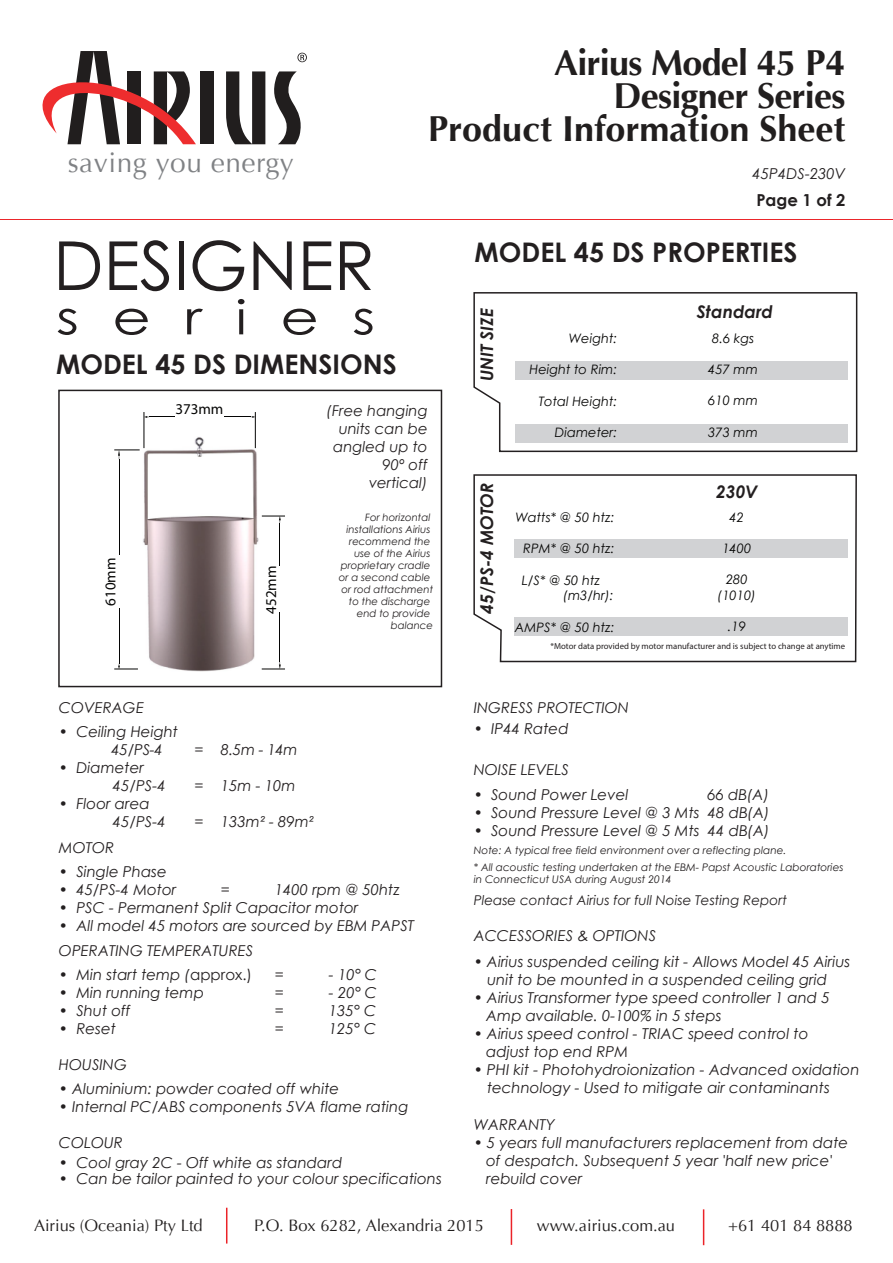
<style>
.page{position:relative;width:893px;height:1263px;background:#fff}
.page>*{position:absolute;margin:0;border:0;box-sizing:border-box;transform-origin:0 0}
.t1{font:700 36px/33px "Optima";letter-spacing:-.02em;color:#211e1e;text-align:right}
.t2{font:28.05px "Optima";letter-spacing:.02em;color:#808285}
.t3{font:700 27px "Century Gothic";color:#231f20}
.t4{font:italic 700 17.4px "Century Gothic";color:#231f20}
.t5{font:16.5px "Optima";color:#211e1e}
.t6{font:700 16.5px "Century Gothic";color:#231f20}
.t7{font:italic 15px/18px "Century Gothic";color:#231f20}
.t8{font:15px "Myriad Pro";color:#050504}
.t9{font:italic 14.85px/17.9px "Century Gothic";color:#231f20;text-align:right}
.t10{font:italic 13.5px "Century Gothic";color:#231f20}
.t11{font:italic 13.05px/15.6px "Century Gothic";color:#050504}
.t12{font:italic 10.5px/16.5px "Century Gothic";color:#231f20}
.t13{font:italic 10.2px/12px "Century Gothic";color:#231f20;text-align:right}
.t14{font:8.7px "Myriad Pro";color:#231f20}
.s1{font-style:normal}
</style>
<div class="page">
<hr style="left:1px;top:219px;width:892px;height:1px;background:#eb262b">
<svg style="left:59px;top:241px;width:41px;height:49px"></svg>
<svg style="left:109px;top:240px;width:60px;height:51px"></svg>
<hr style="left:179px;top:241px;width:4px;height:49px;background:#231f20">
<svg style="left:193px;top:240px;width:51px;height:51px"></svg>
<svg style="left:254px;top:241px;width:38px;height:49px"></svg>
<svg style="left:304px;top:241px;width:27px;height:49px"></svg>
<svg style="left:340px;top:241px;width:31px;height:49px"></svg>
<svg style="left:58px;top:309px;width:18px;height:26px"></svg>
<svg style="left:115px;top:309px;width:33px;height:26px"></svg>
<svg style="left:187px;top:309px;width:16px;height:25px"></svg>
<svg style="left:238px;top:299px;width:7px;height:35px"></svg>
<svg style="left:283px;top:309px;width:33px;height:26px"></svg>
<svg style="left:354px;top:309px;width:18px;height:26px"></svg>
<div style="left:58px;top:390px;width:384px;height:297px;border:2px solid #231f20"></div>
<img style="left:143px;top:436px;width:116px;height:235px">
<hr style="left:119px;top:459px;width:1px;height:96px;background:#050504">
<hr style="left:280px;top:523px;width:1px;height:42px;background:#050504">
<hr style="left:119px;top:608px;width:1px;height:56px;background:#050504">
<hr style="left:280px;top:612px;width:1px;height:50px;background:#050504">
<svg style="left:114px;top:664px;width:24px;height:6px"></svg>
<svg style="left:114px;top:450px;width:26px;height:9px"></svg>
<hr style="left:144px;top:412px;width:1px;height:36px;background:#050504">
<hr style="left:255px;top:412px;width:1px;height:36px;background:#050504">
<svg style="left:262px;top:516px;width:23px;height:7px"></svg>
<svg style="left:262px;top:662px;width:23px;height:8px"></svg>
<svg style="left:144px;top:416px;width:31px;height:2px"></svg>
<svg style="left:224px;top:416px;width:31px;height:2px"></svg>
<div style="left:201px;top:71px;width:13px;height:73px;background:#211e1e"></div>
<svg style="left:226px;top:71px;width:39px;height:73px"></svg>
<svg style="left:274px;top:71px;width:27px;height:73px"></svg>
<svg style="left:42px;top:51px;width:154px;height:93px"></svg>
<svg style="left:297px;top:53px;width:10px;height:9px"></svg>
<hr style="left:226px;top:1208px;width:1px;height:35px;background:#eb2328">
<hr style="left:511px;top:1209px;width:1px;height:36px;background:#eb2328">
<hr style="left:703px;top:1209px;width:1px;height:36px;background:#eb2328">
<svg style="left:473px;top:292px;width:385px;height:161px"></svg>
<svg style="left:473px;top:474px;width:384px;height:189px"></svg>
<h2 class="t2" style="left:68px;top:146px;width:228px">saving you energy</h2>
<h1 class="t1" style="left:428px;top:47px;width:419px">Airius Model 45 P4<br>Designer Series<br>Product Information Sheet</h1>
<p class="t7" style="left:753px;top:164px;width:94px">45P4DS-230V</p>
<p class="t6" style="left:756px;top:190px;width:91px">Page 1 of 2</p>
<h3 class="t3" style="left:475px;top:235px;width:324px">MODEL 45 DS PROPERTIES</h3>
<h3 class="t3" style="left:56px;top:348px;width:342px">MODEL 45 DS DIMENSIONS</h3>
<p class="t8" style="left:175px;top:399px;width:50px">373mm</p>
<p class="t8" style="left:101px;top:606px;width:50px;rotate:-90deg">610mm</p>
<p class="t8" style="left:262px;top:614px;width:50px;rotate:-90deg">452mm</p>
<p class="t9" style="left:327px;top:402px;width:103px">(Free hanging units can be angled up to<br>90º off vertical)</p>
<p class="t13" style="left:339px;top:511px;width:96px">For horizontal installations Airius recommend the use of the Airius proprietary cradle or a second cable or rod attachment to the discharge end to provide balance</p>
<p class="t7" style="left:59px;top:698px;width:87px">COVERAGE</p>
<p class="t7" style="left:112px;top:722px;width:68px;text-indent:-53px">• Ceiling Height<br>45/PS-4</p>
<p class="t7" style="left:113px;top:758px;width:54px;text-indent:-54px">• Diameter<br>45/PS-4</p>
<p class="t7" style="left:113px;top:794px;width:54px;text-indent:-54px">• Floor area<br>45/PS-4</p>
<p class="t7" style="left:194px;top:740px;width:105px">= 8.5m - 14m</p>
<p class="t7" style="left:194px;top:776px;width:103px">= 15m - 10m</p>
<p class="t7" style="left:194px;top:812px;width:121px">= 133m² - 89m²</p>
<p class="t7" style="left:59px;top:838px;width:57px">MOTOR</p>
<p class="t7" style="left:59px;top:862px;width:109px">• Single Phase</p>
<p class="t7" style="left:59px;top:880px;width:119px">• 45/PS-4 Motor</p>
<p class="t7" style="left:221px;top:880px;width:11px">=</p>
<p class="t7" style="left:275px;top:880px;width:126px">1400 rpm @ 50htz</p>
<p class="t7" style="left:59px;top:898px;width:301px">• PSC - Permanent Split Capacitor motor</p>
<p class="t7" style="left:59px;top:912px;width:357px;line-height:25.5px">• All model 45 motors are sourced by EBM PAPST<br>OPERATING TEMPERATURES</p>
<p class="t7" style="left:59px;top:965px;width:195px">• Min start temp (<span class="s1">approx.)</span></p>
<p class="t7" style="left:275px;top:965px;width:11px">=</p>
<p class="t7" style="left:329px;top:965px;width:50px">- 10° C</p>
<p class="t7" style="left:59px;top:983px;width:146px">• Min running temp</p>
<p class="t7" style="left:275px;top:983px;width:11px">=</p>
<p class="t7" style="left:329px;top:983px;width:50px">- 20° C</p>
<p class="t7" style="left:59px;top:1001px;width:73px">• Shut off</p>
<p class="t7" style="left:275px;top:1001px;width:11px">=</p>
<p class="t7" style="left:329px;top:1001px;width:49px">135° C</p>
<p class="t7" style="left:59px;top:1019px;width:58px">• Reset</p>
<p class="t7" style="left:275px;top:1019px;width:11px">=</p>
<p class="t7" style="left:329px;top:1019px;width:49px">125° C</p>
<p class="t7" style="left:59px;top:1055px;width:70px">HOUSING</p>
<p class="t7" style="left:59px;top:1079px;width:282px">• Aluminium: powder coated off white</p>
<p class="t7" style="left:59px;top:1097px;width:351px">• Internal PC/ABS components 5VA flame rating</p>
<p class="t7" style="left:59px;top:1133px;width:66px">COLOUR</p>
<p class="t7" style="left:59px;top:1153px;width:285px">• Cool gray 2C - Off white as standard</p>
<p class="t7" style="left:59px;top:1169px;width:384px">• Can be tailor painted to your colour specifications</p>
<p class="t4" style="left:476px;top:381px;width:74px;rotate:-90deg">UNIT SIZE</p>
<p class="t4" style="left:475px;top:613px;width:132px;rotate:-90deg">45/PS-4 MOTOR</p>
<p class="t11" style="left:569px;top:330px;width:50px">Weight:</p>
<p class="t11" style="left:529px;top:362px;width:89px">Height to Rim:</p>
<p class="t11" style="left:539px;top:393px;width:80px">Total Height:</p>
<p class="t11" style="left:555px;top:424px;width:64px">Diameter:</p>
<p class="t11" style="left:515px;top:509px;width:100px">Watts* @ 50 htz:</p>
<p class="t11" style="left:523px;top:541px;width:93px">RPM* @ 50 htz:</p>
<p class="t11" style="left:563px;top:572px;width:52px;text-indent:-41px">L/S* @ 50 htz (m3/hr):</p>
<p class="t11" style="left:515px;top:619px;width:101px">AMPS* @ 50 htz:</p>
<p class="t4" style="left:697px;top:301px;width:78px">Standard</p>
<p class="t11" style="left:712px;top:330px;width:44px">8.6 kgs</p>
<p class="t11" style="left:708px;top:361px;width:51px">457 mm</p>
<p class="t11" style="left:708px;top:393px;width:51px">610 mm</p>
<p class="t11" style="left:708px;top:424px;width:51px">373 mm</p>
<p class="t4" style="left:716px;top:480px;width:43px">230V</p>
<p class="t11" style="left:730px;top:509px;width:16px">42</p>
<p class="t11" style="left:722px;top:540px;width:30px">1400</p>
<p class="t11" style="left:718px;top:572px;width:40px;text-align:center">280 (1010)</p>
<p class="t11" style="left:728px;top:619px;width:20px">.19</p>
<p class="t14" style="left:550px;top:641px;width:296px">*Motor data provided by motor manufacturer and is subject to change at anytime</p>
<p class="t7" style="left:474px;top:698px;width:157px">INGRESS PROTECTION</p>
<p class="t7" style="left:474px;top:719px;width:96px">• IP44 Rated</p>
<p class="t7" style="left:474px;top:760px;width:97px">NOISE LEVELS</p>
<p class="t7" style="left:474px;top:785px;width:156px">• Sound Power Level</p>
<p class="t7" style="left:707px;top:785px;width:63px">66 dB(A)</p>
<p class="t7" style="left:474px;top:803px;width:298px">• Sound Pressure Level @ 3 Mts 48 dB(A)</p>
<p class="t7" style="left:474px;top:821px;width:298px">• Sound Pressure Level @ 5 Mts 44 dB(A)</p>
<p class="t12" style="left:474px;top:842px;width:371px">Note: A typical free field environment over a reflecting plane.<br>* All acoustic testing undertaken at the EBM- Papst Acoustic Laboratories</p>
<p class="t12" style="left:474px;top:870px;width:199px">in Connecticut USA during August 2014</p>
<p class="t10" style="left:474px;top:892px;width:315px">Please contact Airius for full Noise Testing Report</p>
<p class="t7" style="left:474px;top:926px;width:184px">ACCESSORIES &amp; OPTIONS</p>
<p class="t7" style="left:487px;top:952px;width:365px;text-indent:-13px">• Airius suspended ceiling kit - Allows Model 45 Airius unit to be mounted in a suspended ceiling grid</p>
<p class="t7" style="left:486px;top:988px;width:345px;text-indent:-12px">• Airius Transformer type speed controller 1 and 5<br>Amp available. 0-100% in 5 steps</p>
<p class="t7" style="left:486px;top:1024px;width:324px;text-indent:-12px">• Airius speed control - TRIAC speed control to adjust top end RPM</p>
<p class="t7" style="left:487px;top:1060px;width:374px;text-indent:-13px">• PHI kit - Photohydroionization - Advanced oxidation technology - Used to mitigate air contaminants</p>
<p class="t7" style="left:474px;top:1115px;width:83px">WARRANTY</p>
<p class="t7" style="left:486px;top:1133px;width:363px;text-indent:-12px">• 5 years full manufacturers replacement from date of despatch. Subsequent 5 year 'half new price' rebuild cover</p>
<p class="t5" style="left:34px;top:1215px;width:170px">Airius (Oceania) Pty Ltd</p>
<p class="t5" style="left:254px;top:1215px;width:231px">P.O. Box 6282, Alexandria 2015</p>
<p class="t5" style="left:537px;top:1215px;width:140px">www.airius.com.au</p>
<p class="t5" style="left:728px;top:1215px;width:126px">+61 401 84 8888</p>
</div>
